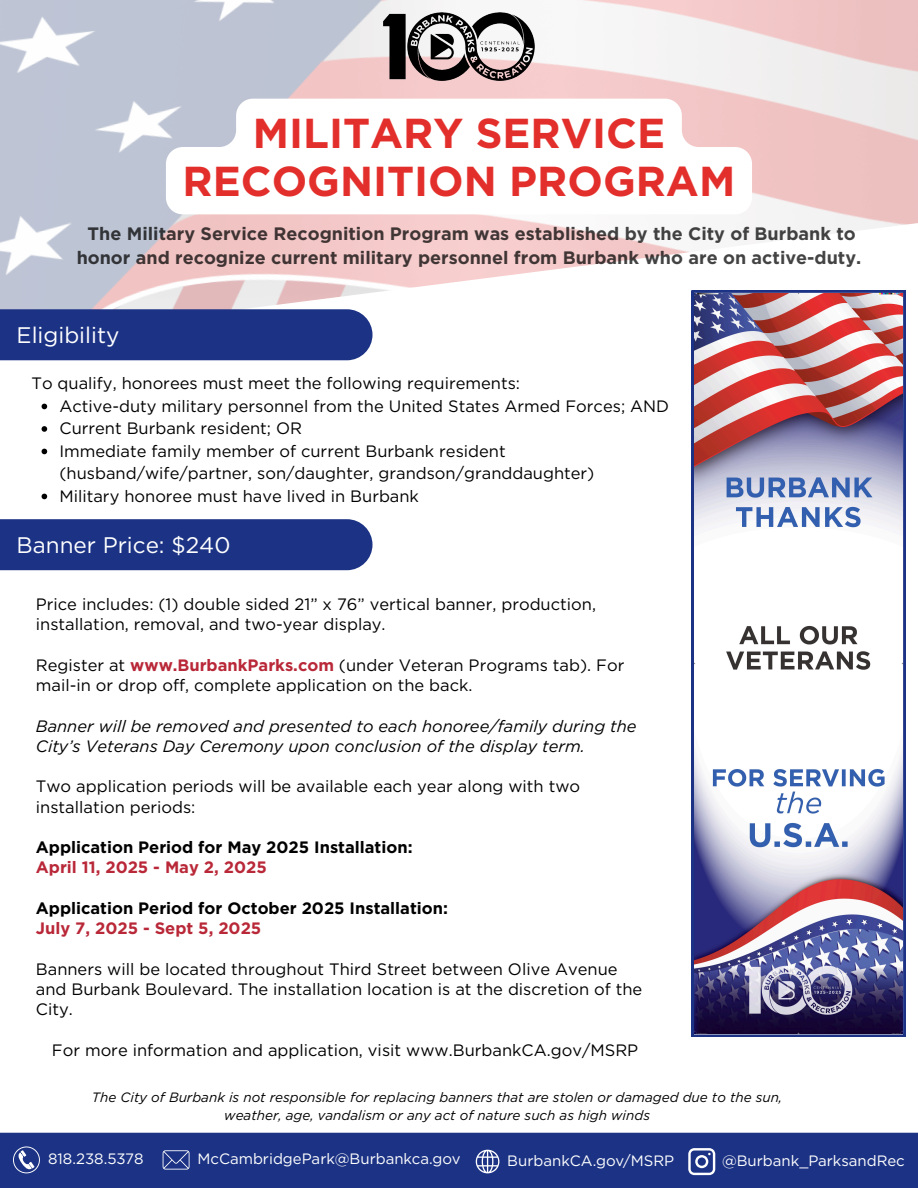
<style>
.page{position:relative;width:918px;height:1188px;background:#fff}
.page>*{position:absolute;margin:0;border:0;box-sizing:border-box;transform-origin:0 0}
.t1{font:700 41.85px/48.3px "Gotham";color:#e32f2b;text-align:center}
.t2{font:22.5px "Gotham";color:#fff}
.t3{font:700 18px/24.8px "Gotham";color:#000;text-align:center}
.t4{font:16.5px/20.2px "Gotham";color:#000}
.t5{font:700 16.5px/20.2px "Gotham";color:#000}
.t6{font:italic 16.5px/20.2px "Gotham";color:#000}
.t7{font:15px "Gotham";color:#fff}
.t8{font:italic 13.5px/18px "Gotham";color:#000;text-align:center}
.s1{font-weight:700;color:#b92838}
.s2{color:#b92838}
</style>
<div class="page">
<div style="left:0;top:519px;width:373px;height:51px;background:#1c3385"></div>
<img style="left:0;top:0;width:918px;height:353px">
<div style="left:0;top:309px;width:373px;height:51px;background:#1c3385"></div>
<svg style="left:692px;top:291px;width:213px;height:745px"></svg>
<img style="left:384px;top:12px;width:151px;height:69px">
<div style="left:0;top:1133px;width:918px;height:55px;background:#1c3385"></div>
<svg style="left:13px;top:1146px;width:27px;height:27px"></svg>
<svg style="left:163px;top:1150px;width:27px;height:19px"></svg>
<svg style="left:476px;top:1150px;width:23px;height:23px"></svg>
<svg style="left:42px;top:404px;width:5px;height:5px"></svg>
<svg style="left:42px;top:426px;width:5px;height:6px"></svg>
<svg style="left:42px;top:449px;width:5px;height:5px"></svg>
<svg style="left:42px;top:494px;width:5px;height:5px"></svg>
<svg style="left:166px;top:99px;width:586px;height:115px"></svg>
<svg style="left:688px;top:1148px;width:27px;height:27px"></svg>
<h4 class="t1" style="left:183px;top:108px;width:554px">MILITARY SERVICE<br>RECOGNITION PROGRAM</h4>
<p class="t3" style="left:77px;top:221px;width:786px">The Military Service Recognition Program was established by the City of Burbank to honor and recognize current military personnel from Burbank who are on active-duty.</p>
<p class="t2" style="left:17px;top:321px;width:104px">Eligibility</p>
<p class="t4" style="left:31px;top:373px;width:490px">To qualify, honorees must meet the following requirements:</p>
<h2 class="t4" style="left:59px;top:395px;width:611px">Active-duty military personnel from the United States Armed Forces; AND</h2>
<h4 class="t4" style="left:59px;top:418px;width:244px">Current Burbank resident; OR</h4>
<h4 class="t4" style="left:59px;top:439px;width:536px;line-height:22.5px">Immediate family member of current Burbank resident (husband/wife/partner, son/daughter, grandson/granddaughter)</h4>
<h4 class="t4" style="left:59px;top:485px;width:361px">Military honoree must have lived in Burbank</h4>
<p class="t2" style="left:17px;top:531px;width:215px">Banner Price: $240</p>
<h1 class="t4" style="left:36px;top:594px;width:562px">Price includes: (1) double sided 21” x 76” vertical banner, production, installation, removal, and two-year display.</h1>
<h3 class="t4" style="left:36px;top:655px;width:590px">Register at <span class="s1">www.BurbankParks.com</span> (under Veteran Programs tab). For mail-in or drop off, complete application on the back.</h3>
<p class="t6" style="left:36px;top:715px;width:602px">Banner will be removed and presented to each honoree/family during the<br>City’s Veterans Day Ceremony upon conclusion of the display term.</p>
<h2 class="t4" style="left:36px;top:776px;width:546px">Two application periods will be available each year along with two installation periods:</h2>
<h4 class="t5" style="left:36px;top:837px;width:378px">Application Period for May 2025 Installation:<br><span class="s2">April 11, 2025 - May 2, 2025</span></h4>
<p class="t5" style="left:36px;top:898px;width:414px">Application Period for October 2025 Installation:<br><span class="s2">July 7, 2025 - Sept 5, 2025</span></p>
<p class="t4" style="left:36px;top:958px;width:608px">Banners will be located throughout Third Street between Olive Avenue and Burbank Boulevard. The installation location is at the discretion of the<br>City.</p>
<p class="t4" style="left:52px;top:1039px;width:588px">For more information and application, visit www.BurbankCA.gov/MSRP</p>
<h3 class="t8" style="left:92px;top:1088px;width:692px">The City of Burbank is not responsible for replacing banners that are stolen or damaged due to the sun, weather, age, vandalism or any act of nature such as high winds</h3>
<h3 class="t7" style="left:48px;top:1150px;width:97px">818.238.5378</h3>
<h4 class="t7" style="left:197px;top:1150px;width:265px">McCambridgePark@Burbankca.gov</h4>
<h4 class="t7" style="left:507px;top:1152px;width:168px">BurbankCA.gov/MSRP</h4>
<p class="t7" style="left:722px;top:1152px;width:184px">@Burbank_ParksandRec</p>
</div>
